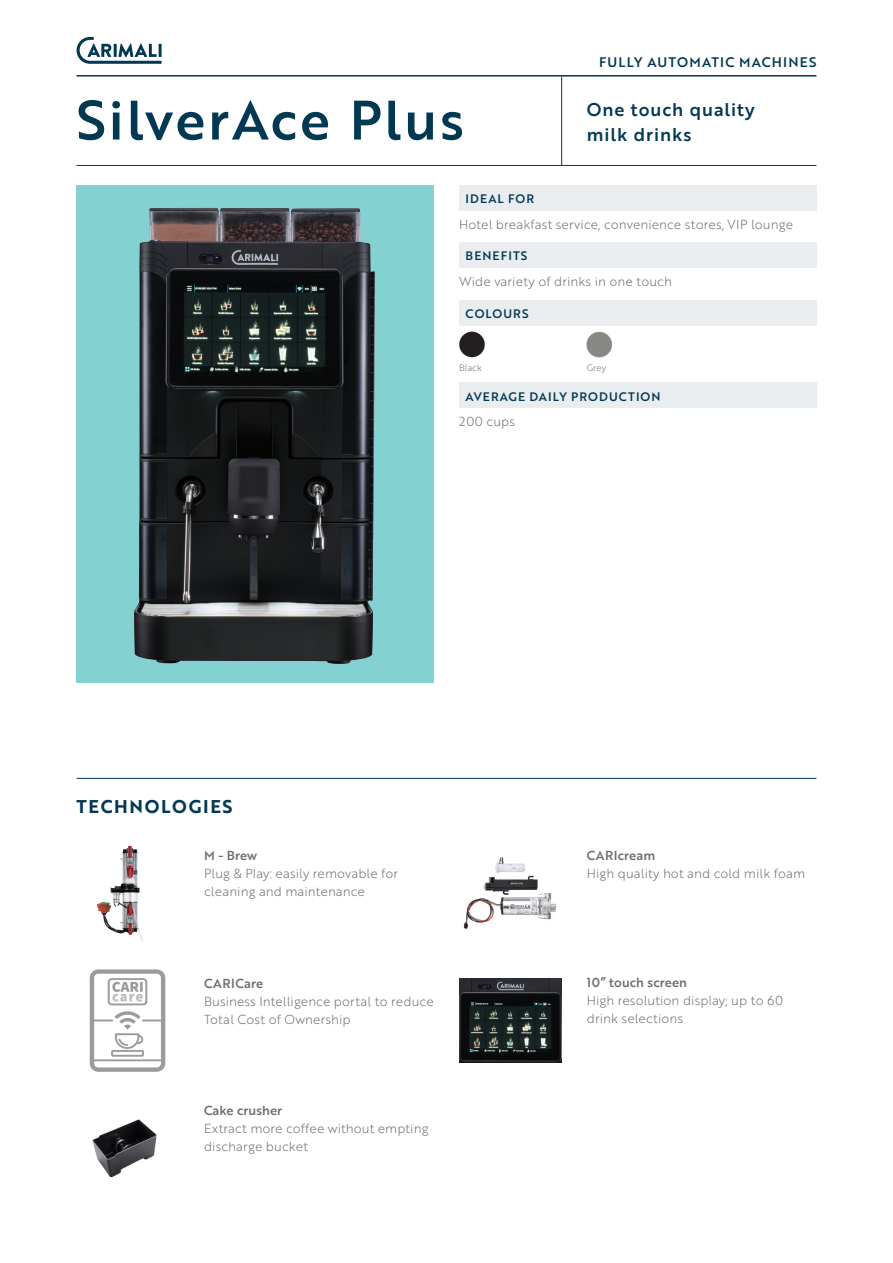
<style>
.page{position:relative;width:893px;height:1263px;background:#fff}
.page>*{position:absolute;margin:0;border:0;box-sizing:border-box;transform-origin:0 0}
.t1{font:54px "Brother 1816 Medium";letter-spacing:.05em;color:#013852}
.t2{font:18px "Brother 1816 Medium";letter-spacing:.05em;color:#013852}
.t3{font:18px "Brother 1816 Bold";letter-spacing:.09em;color:#013852}
.t4{font:13.5px "Brother 1816 Medium";letter-spacing:.09em;color:#013852}
.t5{font:12.75px/18px "Brother 1816 Light";letter-spacing:.005em;color:#6c6d70}
.t6{font:12.75px "Brother 1816 Medium";letter-spacing:.005em;color:#6c6d70}
.t7{font:12.75px "Brother 1816 Medium";letter-spacing:.045em;color:#6c6d70}
.t8{font:12px "Brother 1816 Medium";letter-spacing:.09em;color:#013852}
.t9{font:9px "Brother 1816 Light";letter-spacing:.005em;color:#6c6d70}
</style>
<div class="page">
<div style="left:459px;top:185px;width:357px;height:25px;background:#eaedf0"></div>
<div style="left:459px;top:242px;width:357px;height:26px;background:#eaedf0"></div>
<div style="left:459px;top:300px;width:357px;height:25px;background:#eaedf0"></div>
<div style="left:459px;top:383px;width:357px;height:25px;background:#eaedf0"></div>
<hr style="left:77px;top:778px;width:739px;height:1px;background:#013852">
<hr style="left:561px;top:77px;width:1px;height:88px;background:#013852">
<hr style="left:77px;top:165px;width:739px;height:1px;background:#013852">
<hr style="left:77px;top:75px;width:739px;height:2px;background:#013852">
<svg style="left:77px;top:37px;width:85px;height:27px"></svg>
<div style="left:77px;top:185px;width:357px;height:497px;background:#84d1d1"></div>
<img style="left:134px;top:207px;width:242px;height:457px">
<img style="left:92px;top:1119px;width:65px;height:59px">
<img style="left:459px;top:978px;width:102px;height:85px">
<img style="left:90px;top:969px;width:75px;height:102px">
<img style="left:96px;top:845px;width:47px;height:96px">
<img style="left:463px;top:857px;width:94px;height:72px">
<svg style="left:459px;top:332px;width:26px;height:25px"></svg>
<img style="left:587px;top:332px;width:25px;height:25px">
<p class="t1" style="left:77px;top:79px;width:389px">SilverAce Plus</p>
<p class="t8" style="left:466px;top:190px;width:70px">IDEAL FOR</p>
<p class="t4" style="left:599px;top:52px;width:219px">FULLY AUTOMATIC MACHINES</p>
<p class="t2" style="left:587px;top:96px;width:169px">One touch quality</p>
<p class="t2" style="left:587px;top:121px;width:106px">milk drinks</p>
<p class="t5" style="left:459px;top:214px;width:335px">Hotel breakfast service, convenience stores, VIP lounge</p>
<p class="t8" style="left:466px;top:247px;width:63px">BENEFITS</p>
<p class="t5" style="left:459px;top:272px;width:214px">Wide variety of drinks in one touch</p>
<p class="t8" style="left:466px;top:304px;width:65px">COLOURS</p>
<p class="t9" style="left:459px;top:361px;width:24px">Black</p>
<p class="t9" style="left:587px;top:361px;width:21px">Grey</p>
<p class="t8" style="left:466px;top:387px;width:196px">AVERAGE DAILY PRODUCTION</p>
<p class="t5" style="left:459px;top:412px;width:57px">200 cups</p>
<p class="t3" style="left:77px;top:793px;width:158px">TECHNOLOGIES</p>
<p class="t6" style="left:204px;top:846px;width:55px">M - Brew</p>
<p class="t5" style="left:204px;top:864px;width:196px">Plug &amp; Play: easily removable for cleaning and maintenance</p>
<p class="t7" style="left:204px;top:974px;width:61px">CARICare</p>
<p class="t5" style="left:204px;top:992px;width:231px">Business Intelligence portal to reduce<br>Total Cost of Ownership</p>
<p class="t6" style="left:204px;top:1101px;width:80px">Cake crusher</p>
<p class="t5" style="left:204px;top:1119px;width:226px">Extract more coffee without empting discharge bucket</p>
<p class="t6" style="left:587px;top:846px;width:70px">CARIcream</p>
<p class="t5" style="left:587px;top:864px;width:220px">High quality hot and cold milk foam</p>
<p class="t6" style="left:587px;top:973px;width:102px">10” touch screen</p>
<p class="t5" style="left:587px;top:991px;width:198px">High resolution display; up to 60 drink selections</p>
</div>
